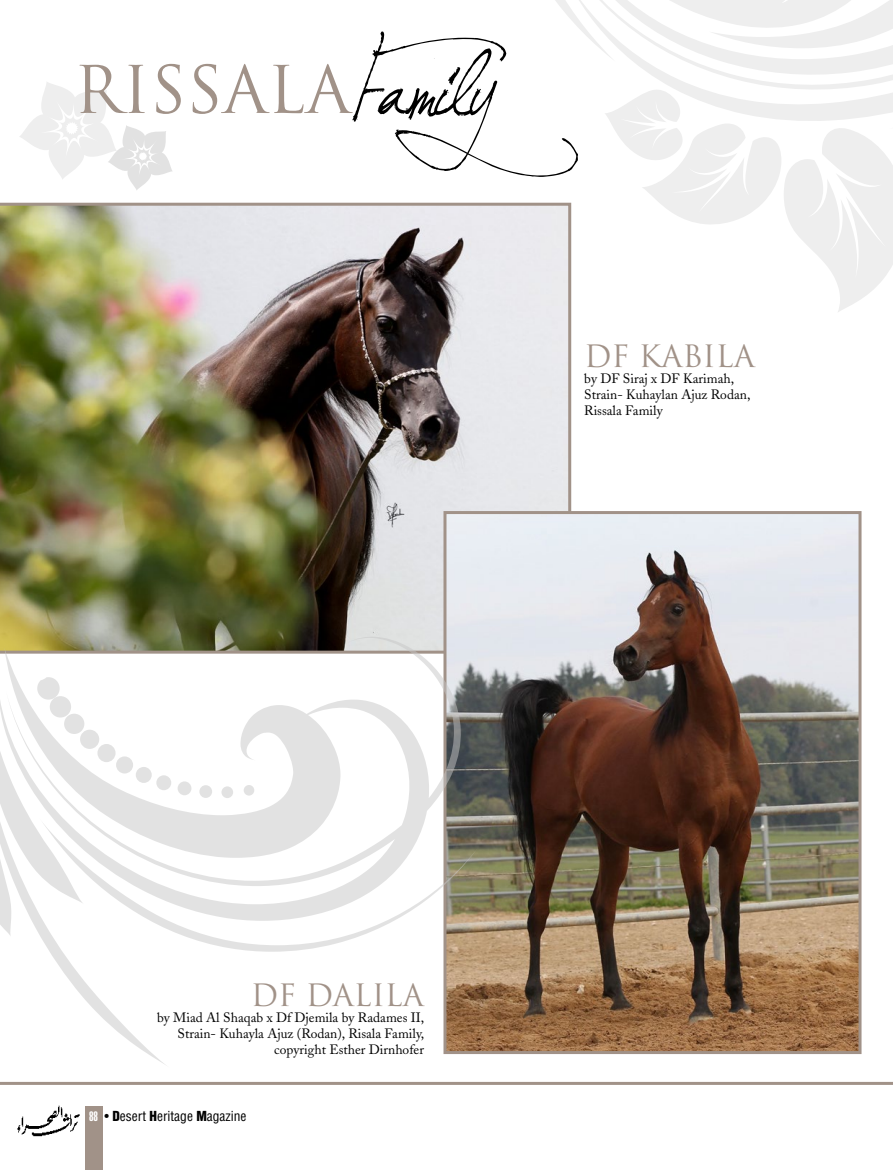
<style>
.page{position:relative;width:893px;height:1170px;background:#fff}
.page>*{position:absolute;margin:0;border:0;box-sizing:border-box;transform-origin:0 0}
.t1{font:63.9px "Trajan Pro";color:#a19288}
.t2{font:30px "Trajan Pro";color:#a19288}
.t3{font:13.5px/16.2px "Adobe Caslon";color:#000}
.t4{font:condensed 13.5px "Helvetica";color:#000}
.s1{font-family:"Jellyka Bees Antique Handwriting";font-size:112.65px;color:#000}
.s2{font-weight:900;font-stretch:extra-condensed;color:#fff}
.s3{font-weight:900}
</style>
<div class="page">
<svg style="left:511px;top:0;width:382px;height:352px"></svg>
<img style="left:0;top:203px;width:571px;height:433px">
<img style="left:447px;top:515px;width:410px;height:534px">
<div style="left:443px;top:511px;width:418px;height:542px;border:3px solid #a19288"></div>
<hr style="left:0;top:1081px;width:893px;height:3px;background:#a19288">
<svg style="left:170px;top:817px;width:308px;height:134px"></svg>
<svg style="left:0;top:636px;width:461px;height:284px"></svg>
<svg style="left:41px;top:704px;width:129px;height:360px"></svg>
<svg style="left:0;top:677px;width:84px;height:260px"></svg>
<svg style="left:20px;top:82px;width:152px;height:108px"></svg>
<div style="left:85px;top:1106px;width:17px;height:63px;background:#a19288"></div>
<img style="left:17px;top:1105px;width:63px;height:32px">
<h1 class="t1" style="left:74px;top:49px;width:581px">RISSALA<span class="s1">Family</span></h1>
<h2 class="t2" style="left:584px;top:337px;width:172px">DF KABILA</h2>
<p class="t3" style="left:584px;top:370px;width:168px">by DF Siraj x DF Karimah,<br>Strain- Kuhaylan Ajuz Rodan,<br>Rissala Family</p>
<h2 class="t2" style="left:251px;top:975px;width:174px">DF DALILA</h2>
<p class="t3" style="left:157px;top:1009px;width:269px;text-align:right">by Miad Al Shaqab x Df Djemila by Radames II,<br>Strain- Kuhayla Ajuz (Rodan), Risala Family, copyright Esther Dirnhofer</p>
<p class="t4" style="left:89px;top:1107px;width:159px"><span class="s2">88</span> • <span class="s3">D</span>esert <span class="s3">H</span>eritage <span class="s3">M</span>agazine</p>
</div>
